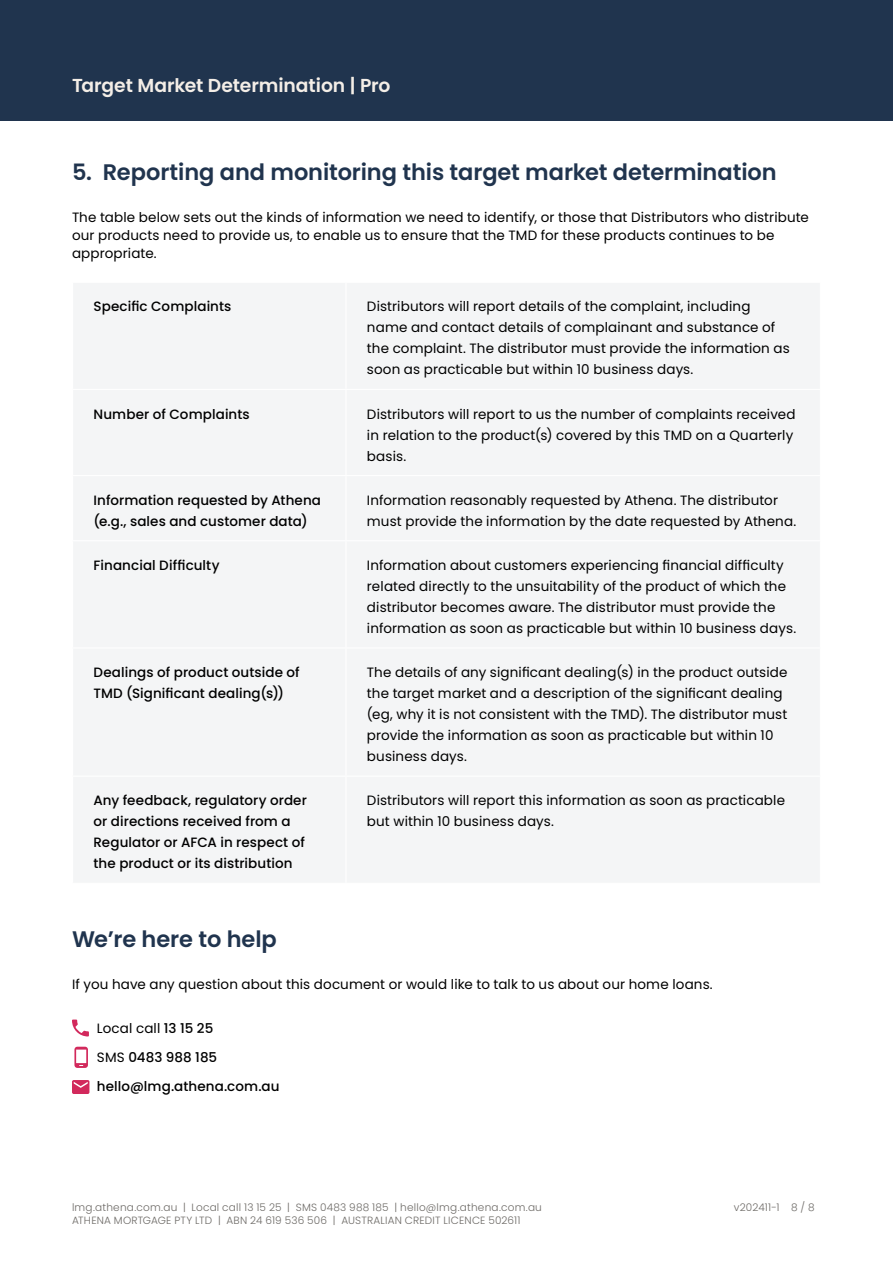
<style>
.page{position:relative;width:893px;height:1263px;background:#fff}
.page>*{position:absolute;margin:0;border:0;box-sizing:border-box;transform-origin:0 0}
.t1{font:600 22.5px "Poppins";letter-spacing:-.005em;color:#20344e}
.t2{font:600 18.75px "Poppins";letter-spacing:-.005em;color:#f4eee7}
.t3{font:13.5px/21px "Poppins";letter-spacing:.01em;color:#000}
.t4{font:500 13.5px/21px "Poppins";letter-spacing:.005em;color:#000}
.t5{font:300 10.5px/12.6px "Poppins";letter-spacing:.02em;color:#6d6a66}
.s1{font-weight:400}
</style>
<div class="page">
<div style="left:0;top:0;width:893px;height:120px;background:#20344e"></div>
<div style="left:74px;top:283px;width:745px;height:599px;background:#f4f5f6"></div>
<hr style="left:345px;top:283px;width:2px;height:106px;background:#fff">
<hr style="left:72px;top:389px;width:274px;height:1px;background:#fff">
<hr style="left:346px;top:389px;width:475px;height:1px;background:#fff">
<hr style="left:345px;top:390px;width:2px;height:85px;background:#fff">
<hr style="left:72px;top:475px;width:274px;height:1px;background:#fff">
<hr style="left:346px;top:475px;width:475px;height:1px;background:#fff">
<hr style="left:345px;top:476px;width:2px;height:64px;background:#fff">
<hr style="left:72px;top:540px;width:274px;height:1px;background:#fff">
<hr style="left:346px;top:540px;width:475px;height:1px;background:#fff">
<hr style="left:345px;top:541px;width:2px;height:106px;background:#fff">
<hr style="left:72px;top:647px;width:274px;height:1px;background:#fff">
<hr style="left:346px;top:647px;width:475px;height:1px;background:#fff">
<hr style="left:345px;top:648px;width:2px;height:127px;background:#fff">
<hr style="left:72px;top:775px;width:274px;height:2px;background:#fff">
<hr style="left:346px;top:775px;width:475px;height:2px;background:#fff">
<hr style="left:345px;top:777px;width:2px;height:106px;background:#fff">
<svg style="left:72px;top:1019px;width:17px;height:17px"></svg>
<svg style="left:74px;top:1047px;width:14px;height:21px"></svg>
<svg style="left:72px;top:1080px;width:17px;height:14px"></svg>
<h2 class="t2" style="left:72px;top:75px;width:320px">Target Market Determination | Pro</h2>
<h1 class="t1" style="left:72px;top:159px;width:706px">5. Reporting and monitoring this target market determination</h1>
<p class="t3" style="left:72px;top:208px;width:738px;line-height:18px">The table below sets out the kinds of information we need to identify, or those that Distributors who distribute our products need to provide us, to enable us to ensure that the TMD for these products continues to be appropriate.</p>
<p class="t4" style="left:94px;top:296px;width:139px">Specific Complaints</p>
<p class="t3" style="left:367px;top:296px;width:424px">Distributors will report details of the complaint, including name and contact details of complainant and substance of the complaint. The distributor must provide the information as soon as practicable but within 10 business days.</p>
<p class="t4" style="left:94px;top:403px;width:158px">Number of Complaints</p>
<p class="t3" style="left:367px;top:403px;width:430px">Distributors will report to us the number of complaints received in relation to the product(s) covered by this TMD on a Quarterly basis.</p>
<p class="t4" style="left:94px;top:490px;width:229px">Information requested by Athena (e.g., sales and customer data)</p>
<p class="t3" style="left:367px;top:490px;width:431px">Information reasonably requested by Athena. The distributor must provide the information by the date requested by Athena.</p>
<p class="t4" style="left:94px;top:555px;width:127px">Financial Difficulty</p>
<p class="t3" style="left:367px;top:555px;width:431px">Information about customers experiencing financial difficulty related directly to the unsuitability of the product of which the distributor becomes aware. The distributor must provide the information as soon as practicable but within 10 business days.</p>
<p class="t4" style="left:94px;top:662px;width:208px">Dealings of product outside of<br>TMD (Significant dealing(s))</p>
<p class="t3" style="left:367px;top:662px;width:422px">The details of any significant dealing(s) in the product outside the target market and a description of the significant dealing (eg, why it is not consistent with the TMD). The distributor must provide the information as soon as practicable but within 10 business days.</p>
<p class="t4" style="left:94px;top:790px;width:215px">Any feedback, regulatory order or directions received from a<br>Regulator or AFCA in respect of the product or its distribution</p>
<p class="t3" style="left:367px;top:790px;width:420px">Distributors will report this information as soon as practicable but within 10 business days.</p>
<h1 class="t1" style="left:72px;top:926px;width:206px">We’re here to help</h1>
<p class="t3" style="left:72px;top:974px;width:642px">If you have any question about this document or would like to talk to us about our home loans.</p>
<p class="t4" style="left:97px;top:1014px;width:184px;line-height:28.8px"><span class="s1">Local call</span> 13 15 25<br><span class="s1">SMS</span> 0483 988 185 hello@lmg.athena.com.au</p>
<p class="t5" style="left:72px;top:1201px;width:471px">lmg.athena.com.au | Local call 13 15 25 | SMS 0483 988 185 | hello@lmg.athena.com.au<br>ATHENA MORTGAGE PTY LTD | ABN 24 619 536 506 | AUSTRALIAN CREDIT LICENCE 502611</p>
<p class="t5" style="left:734px;top:1201px;width:82px">v202411-1 8 / 8</p>
</div>
